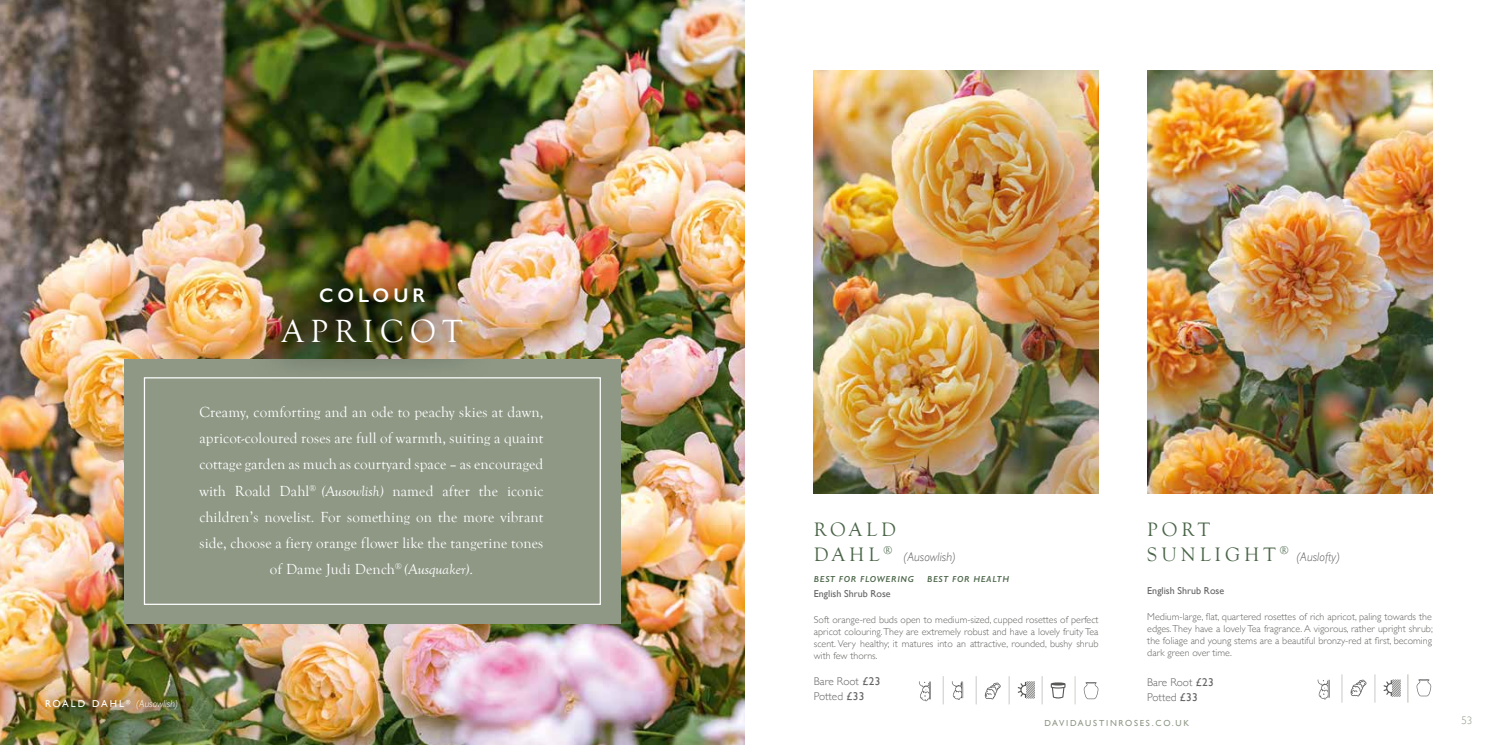
<style>
.page{position:relative;width:1489px;height:745px;background:#fff}
.page>*{position:absolute;margin:0;border:0;box-sizing:border-box;transform-origin:0 0}
.t1{font:33px "Goudy Old Style T";letter-spacing:.2em;color:#fff}
.t2{font:20px/25px "Goudy Old Style T";letter-spacing:.2em;color:#4a6548}
.t3{font:600 19.75px "Gill Sans";letter-spacing:.2em;color:#fff}
.t4{font:15px/26.2px "Goudy Old Style T";letter-spacing:.01em;color:#fff;text-align:center}
.t5{font:italic 300 12.5px "Gill Sans";color:#646363}
.t6{font:300 11.25px/15px "Gill Sans";color:#646363}
.t7{font:300 10.88px "Gill Sans";color:#8e9885}
.t8{font:300 10px/12px "Gill Sans";color:#656563;text-align:justify}
.t9{font:10px "Gill Sans";color:#646363}
.t10{font:italic 300 10px "Gill Sans";color:#fff}
.t11{font:italic 600 8.75px "Gill Sans";letter-spacing:.08em;color:#4a6548}
.t12{font:8.75px "Gill Sans";letter-spacing:.2em;color:#8e9885}
.s1{font-style:italic}
.s2{font-weight:400;font-style:normal}
.s3{font-weight:400}
</style>
<div class="page">
<img style="left:0;top:0;width:744px;height:744px">
<div style="left:14px;top:666px;width:205px;height:78px;background:#000;opacity:.75"></div>
<img style="left:813px;top:71px;width:285px;height:422px">
<img style="left:1147px;top:71px;width:284px;height:422px">
<svg style="left:942px;top:676px;width:1px;height:28px"></svg>
<svg style="left:975px;top:676px;width:1px;height:28px"></svg>
<svg style="left:1008px;top:676px;width:1px;height:28px"></svg>
<svg style="left:1041px;top:676px;width:1px;height:28px"></svg>
<svg style="left:1074px;top:676px;width:1px;height:28px"></svg>
<svg style="left:918px;top:681px;width:13px;height:19px"></svg>
<svg style="left:951px;top:681px;width:12px;height:18px"></svg>
<svg style="left:984px;top:682px;width:16px;height:17px"></svg>
<svg style="left:1017px;top:681px;width:18px;height:17px"></svg>
<svg style="left:1050px;top:682px;width:15px;height:16px"></svg>
<svg style="left:1083px;top:682px;width:15px;height:16px"></svg>
<svg style="left:1341px;top:674px;width:1px;height:28px"></svg>
<svg style="left:1374px;top:674px;width:1px;height:28px"></svg>
<svg style="left:1407px;top:674px;width:1px;height:28px"></svg>
<svg style="left:1317px;top:679px;width:12px;height:20px"></svg>
<svg style="left:1350px;top:679px;width:16px;height:17px"></svg>
<svg style="left:1383px;top:679px;width:18px;height:18px"></svg>
<svg style="left:1416px;top:679px;width:15px;height:17px"></svg>
<div style="left:124px;top:359px;width:496px;height:264px;background:#8e9885"></div>
<div style="left:248px;top:253px;width:253px;height:129px;background:#000;opacity:.75"></div>
<div style="left:144px;top:377px;width:457px;height:227px;border:1px solid #fff"></div>
<h3 class="t3" style="left:319px;top:283px;width:107px">COLOUR</h3>
<h1 class="t1" style="left:282px;top:313px;width:182px">APRICOT</h1>
<p class="t4" style="left:199px;top:399px;width:345px">Creamy, comforting and an ode to peachy skies at dawn, apricot-coloured roses are full of warmth, suiting a quaint cottage garden as much as courtyard space – as encouraged with Roald Dahl<sup>®</sup> <span class="s1">(Ausowlish)</span> named after the iconic children’s novelist. For something on the more vibrant side, choose a fiery orange flower like the tangerine tones of Dame Judi Dench<sup>®</sup> <span class="s1">(Ausquaker)</span>.</p>
<p class="t10" style="left:45px;top:697px;width:134px"><span class="s2">RO A L D DA H L</span> <sup>®</sup> (Ausowlish)</p>
<h2 class="t2" style="left:813px;top:517px;width:84px">ROALD<br>DAHL <sup>®</sup></h2>
<p class="t5" style="left:903px;top:549px;width:54px">(Ausowlish)</p>
<p class="t11" style="left:813px;top:573px;width:101px">BEST FOR FLOWERING</p>
<p class="t11" style="left:927px;top:573px;width:83px">BEST FOR HEALTH</p>
<p class="t9" style="left:813px;top:587px;width:78px">English Shrub Rose</p>
<p class="t8" style="left:813px;top:613px;width:286px">Soft orange-red buds open to medium-sized, cupped rosettes of perfect apricot colouring. They are extremely robust and have a lovely fruity Tea scent. Very healthy; it matures into an attractive, rounded, bushy shrub with few thorns.</p>
<p class="t6" style="left:813px;top:672px;width:68px">Bare Root <span class="s3">£23<br></span>Potted <span class="s3">£33</span></p>
<h2 class="t2" style="left:1147px;top:517px;width:143px">PORT<br>SUNLIGHT <sup>®</sup></h2>
<p class="t5" style="left:1296px;top:549px;width:45px">(Auslofty)</p>
<p class="t9" style="left:1147px;top:584px;width:78px">English Shrub Rose</p>
<p class="t8" style="left:1147px;top:609px;width:287px">Medium-large, flat, quartered rosettes of rich apricot, paling towards the edges. They have a lovely Tea fragrance. A vigorous, rather upright shrub; the foliage and young stems are a beautiful bronzy-red at first, becoming dark green over time.</p>
<p class="t6" style="left:1147px;top:673px;width:68px">Bare Root <span class="s3">£23<br></span>Potted <span class="s3">£33</span></p>
<p class="t12" style="left:1044px;top:717px;width:146px">DAVIDAUSTINROSES.CO.UK</p>
<p class="t7" style="left:1461px;top:711px;width:12px">53</p>
</div>
